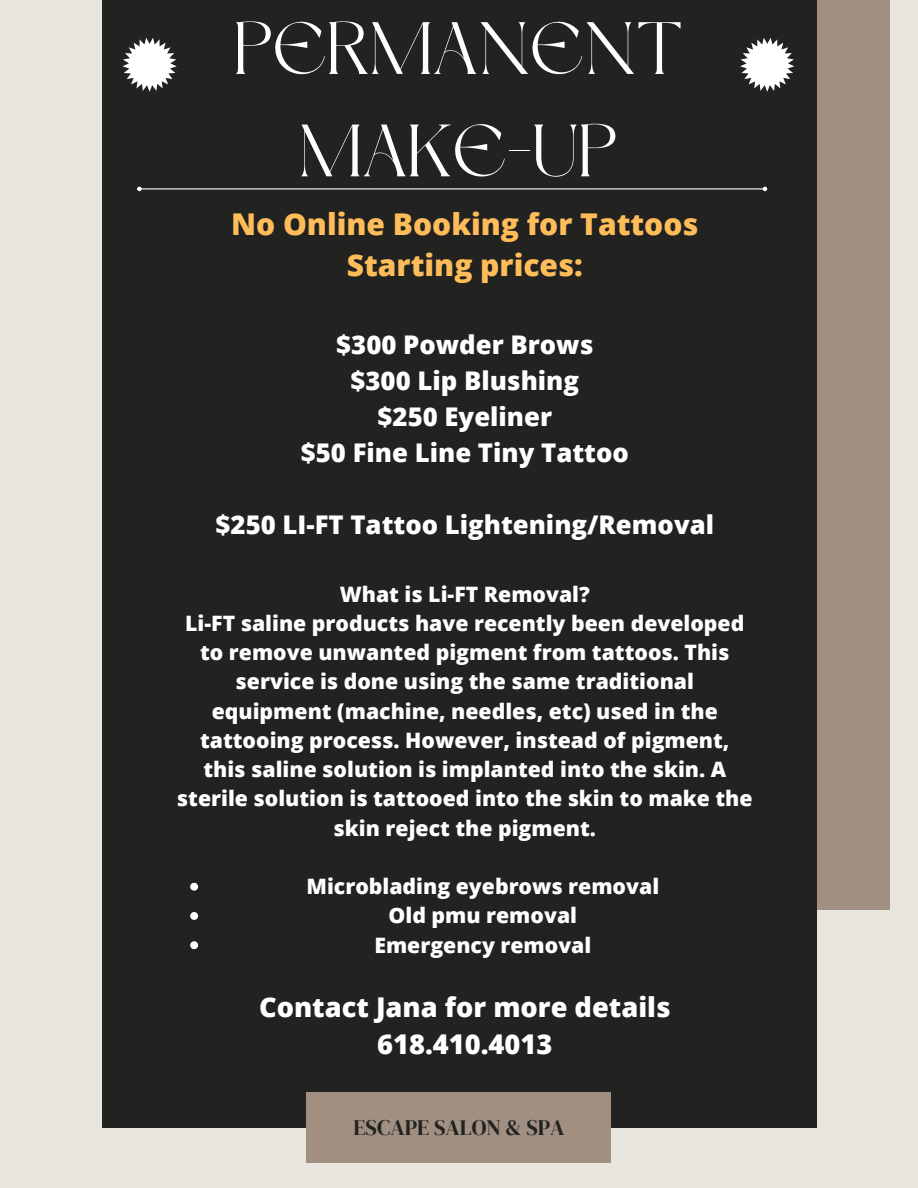
<style>
.page{position:relative;width:918px;height:1188px;background:#e7e5de}
.page>*{position:absolute;margin:0;border:0;box-sizing:border-box;transform-origin:0 0}
.t1{font:73.8px "Dream Avenue";color:#fff}
.t2{font:800 30px "Open Sans";color:#ffbd59}
.t3{font:800 27.3px "Open Sans";color:#fff}
.t4{font:800 25.8px "Open Sans";color:#fff}
.t5{font:22.05px "DM Serif Display";color:#222221}
.t6{font:800 21.3px/29.2px "Open Sans";color:#fff;text-align:center}
</style>
<div class="page">
<div style="left:459px;top:0;width:431px;height:909px;background:#a18f81"></div>
<div style="left:102px;top:0;width:714px;height:1127px;background:#222221"></div>
<div style="left:306px;top:1092px;width:305px;height:71px;background:#a18f81"></div>
<hr style="left:142px;top:188px;width:621px;height:1px;background:#fff">
<svg style="left:137px;top:187px;width:5px;height:4px"></svg>
<svg style="left:763px;top:187px;width:4px;height:4px"></svg>
<svg style="left:122px;top:38px;width:55px;height:54px"></svg>
<svg style="left:740px;top:38px;width:54px;height:54px"></svg>
<svg style="left:190px;top:883px;width:8px;height:8px"></svg>
<svg style="left:190px;top:912px;width:8px;height:8px"></svg>
<svg style="left:190px;top:941px;width:8px;height:8px"></svg>
<p class="t1" style="left:234px;top:19px;width:450px">PERMANENT</p>
<p class="t1" style="left:299px;top:121px;width:320px">MAKE-UP</p>
<p class="t2" style="left:231px;top:203px;width:469px">No Online Booking for Tattoos</p>
<p class="t2" style="left:347px;top:244px;width:237px">Starting prices:</p>
<p class="t4" style="left:336px;top:326px;width:259px">$300 Powder Brows</p>
<p class="t4" style="left:350px;top:362px;width:230px">$300 Lip Blushing</p>
<p class="t4" style="left:378px;top:398px;width:176px">$250 Eyeliner</p>
<p class="t4" style="left:301px;top:434px;width:330px">$50 Fine Line Tiny Tattoo</p>
<p class="t4" style="left:216px;top:506px;width:500px">$250 LI-FT Tattoo Lightening/Removal</p>
<p class="t6" style="left:340px;top:579px;width:252px">What is Li-FT Removal?</p>
<p class="t6" style="left:177px;top:608px;width:577px">Li-FT saline products have recently been developed to remove unwanted pigment from tattoos. This service is done using the same traditional equipment (machine, needles, etc) used in the tattooing process. However, instead of pigment, this saline solution is implanted into the skin. A sterile solution is tattooed into the skin to make the skin reject the pigment.</p>
<p class="t6" style="left:307px;top:871px;width:354px">Microblading eyebrows removal</p>
<p class="t6" style="left:389px;top:900px;width:190px">Old pmu removal</p>
<p class="t6" style="left:374px;top:930px;width:219px">Emergency removal</p>
<p class="t3" style="left:259px;top:987px;width:413px">Contact Jana for more details</p>
<p class="t3" style="left:377px;top:1025px;width:177px">618.410.4013</p>
<p class="t5" style="left:353px;top:1113px;width:213px">ESCAPE SALON &amp; SPA</p>
</div>
